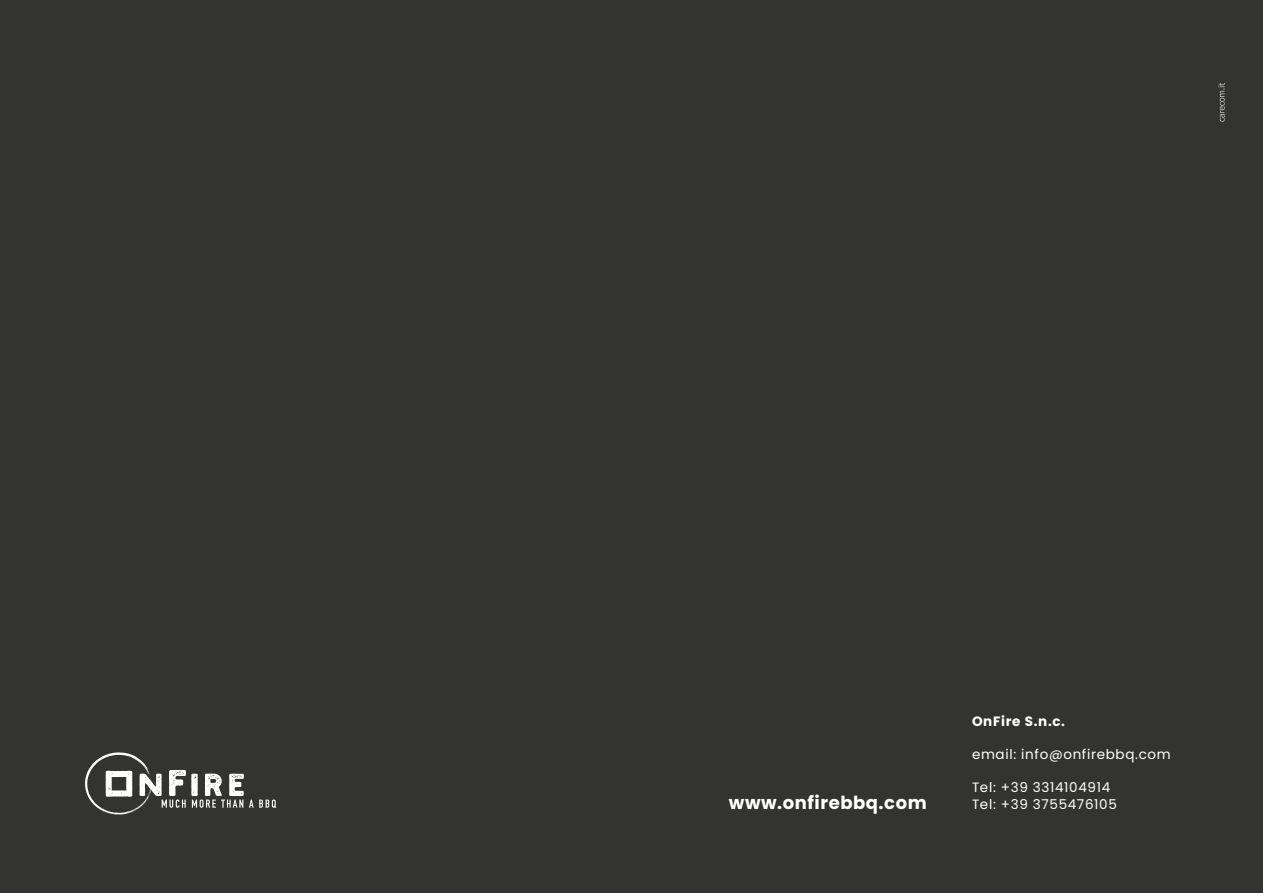
<style>
.page{position:relative;width:1263px;height:893px;background:#333332}
.page>*{position:absolute;margin:0;border:0;box-sizing:border-box;transform-origin:0 0}
.t1{font:700 18px "Poppins";letter-spacing:.03em;color:#fff}
.t2{font:13.5px "Poppins";letter-spacing:.05em;color:#fff}
.t3{font:700 13.5px "Poppins";letter-spacing:.05em;color:#fff}
</style>
<div class="page">
<svg style="left:1218px;top:83px;width:7px;height:39px"></svg>
<svg style="left:85px;top:752px;width:191px;height:63px"></svg>
<p class="t3" style="left:972px;top:714px;width:95px">OnFire S.n.c.</p>
<p class="t2" style="left:972px;top:747px;width:200px">email: info@onfirebbq.com</p>
<p class="t2" style="left:972px;top:780px;width:140px">Tel: +39 3314104914</p>
<h1 class="t1" style="left:729px;top:792px;width:199px">www.onfirebbq.com</h1>
<p class="t2" style="left:972px;top:796px;width:146px">Tel: +39 3755476105</p>
</div>
